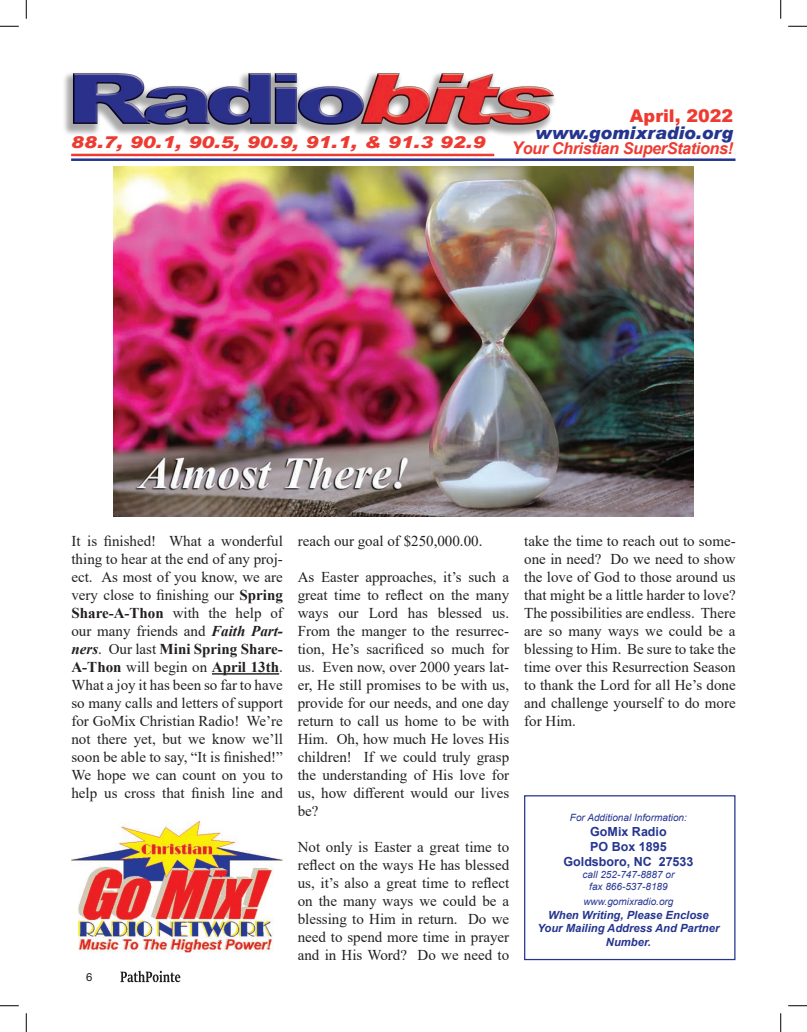
<style>
.page{position:relative;width:807px;height:1032px;background:#fff}
.page>*{position:absolute;margin:0;border:0;box-sizing:border-box;transform-origin:0 0}
.t1{font:italic 900 17.5px/17.5px "Arial";color:#25358f;text-align:right}
.t2{font:italic 900 16.25px "Arial";color:#ee3b32;scale:1.2 1}
.t3{font:italic 700 16.25px "Arial";letter-spacing:-.025em;color:#ee3b32}
.t4{font:15px/18px "Times New Roman";color:#231f20;text-align:justify}
.t5{font:700 12.5px/15px "Arial";color:#25358f;text-align:center}
.t6{font:italic 700 11.25px/13.5px "Arial";color:#25358f;text-align:center}
.t7{font:11.25px "Helvetica";color:#231f20}
.t8{font:italic 10px/12px "Arial";color:#25358f;text-align:center}
.s1{font-style:normal;color:#ee3b32}
.s2{font-size:17.5px}
.s3{font-weight:700}
.s4{font-weight:700;font-style:italic}
</style>
<div class="page">
<div style="left:524px;top:795px;width:211px;height:164px;border:1px solid #25358f"></div>
<hr style="left:71px;top:154px;width:423px;height:2px;background:#ee3b32">
<hr style="left:71px;top:158px;width:664px;height:3px;background:#25358f">
<img style="left:71px;top:821px;width:211px;height:132px">
<img style="left:64px;top:73px;width:491px;height:65px">
<hr style="left:212px;top:673px;width:67px;height:1px;background:#231f20">
<img style="left:114px;top:167px;width:579px;height:349px">
<svg style="left:120px;top:970px;width:60px;height:11px"></svg>
<svg style="left:0;top:25px;width:19px;height:2px"></svg>
<svg style="left:788px;top:25px;width:18px;height:2px"></svg>
<svg style="left:0;top:1005px;width:19px;height:1px"></svg>
<svg style="left:788px;top:1005px;width:18px;height:1px"></svg>
<svg style="left:25px;top:0;width:2px;height:19px"></svg>
<svg style="left:25px;top:1013px;width:2px;height:18px"></svg>
<svg style="left:780px;top:0;width:1px;height:19px"></svg>
<svg style="left:780px;top:1013px;width:1px;height:18px"></svg>
<p class="t2" style="left:71px;top:132px;width:346px">88.7, 90.1, 90.5, 90.9, 91.1, &amp; 91.3 92.9</p>
<p class="t1" style="left:535px;top:106px;width:199px"><span class="s1">April, 2022 </span>www.gomixradio.org</p>
<p class="t3" style="left:511px;top:137px;width:223px"><span class="s2">Y</span>our Christian SuperStations!</p>
<p class="t4" style="left:71px;top:531px;width:213px">It is finished! What a wonderful thing to hear at the end of any proj&shy;ect. As most of you know, we are very close to finishing our <span class="s3">Spring Share-A-Thon</span> with the help of our many friends and <span class="s4">Faith Part&shy;ners</span>. Our last <span class="s3">Mini Spring Share-A-Thon</span> will begin on <span class="s3">April 13th</span>.<br>What a joy it has been so far to have so many calls and letters of support for GoMix Christian Radio! We’re not there yet, but we know we’ll soon be able to say, “It is finished!” We hope we can count on you to help us cross that finish line and</p>
<p class="t4" style="left:298px;top:531px;width:186px">reach our goal of $250,000.00.</p>
<p class="t4" style="left:298px;top:567px;width:213px">As Easter approaches, it’s such a great time to reflect on the many ways our Lord has blessed us.<br>From the manger to the resurrec&shy;tion, He’s sacrificed so much for us. Even now, over 2000 years lat&shy;er, He still promises to be with us, provide for our needs, and one day return to call us home to be with Him. Oh, how much He loves His children! If we could truly grasp the understanding of His love for us, how different would our lives be?</p>
<p class="t4" style="left:298px;top:837px;width:213px">Not only is Easter a great time to reflect on the ways He has blessed us, it’s also a great time to reflect on the many ways we could be a blessing to Him in return. Do we need to spend more time in prayer and in His Word? Do we need to</p>
<p class="t7" style="left:86px;top:968px;width:8px">6</p>
<p class="t4" style="left:524px;top:531px;width:213px">take the time to reach out to some&shy;one in need? Do we need to show the love of God to those around us that might be a little harder to love?<br>The possibilities are endless. There are so many ways we could be a blessing to Him. Be sure to take the time over this Resurrection Season to thank the Lord for all He’s done and challenge yourself to do more for Him.</p>
<p class="t8" style="left:569px;top:811px;width:118px">For Additional Information:</p>
<p class="t5" style="left:563px;top:824px;width:131px">GoMix Radio<br>PO Box 1895<br>Goldsboro, NC 27533</p>
<p class="t8" style="left:582px;top:868px;width:93px">call 252-747-8887 or fax 866-537-8189</p>
<p class="t8" style="left:583px;top:895px;width:92px">www.gomixradio.org</p>
<p class="t6" style="left:537px;top:908px;width:183px">When Writing, Please Enclose<br>Your Mailing Address And Partner<br>Number.</p>
</div>
